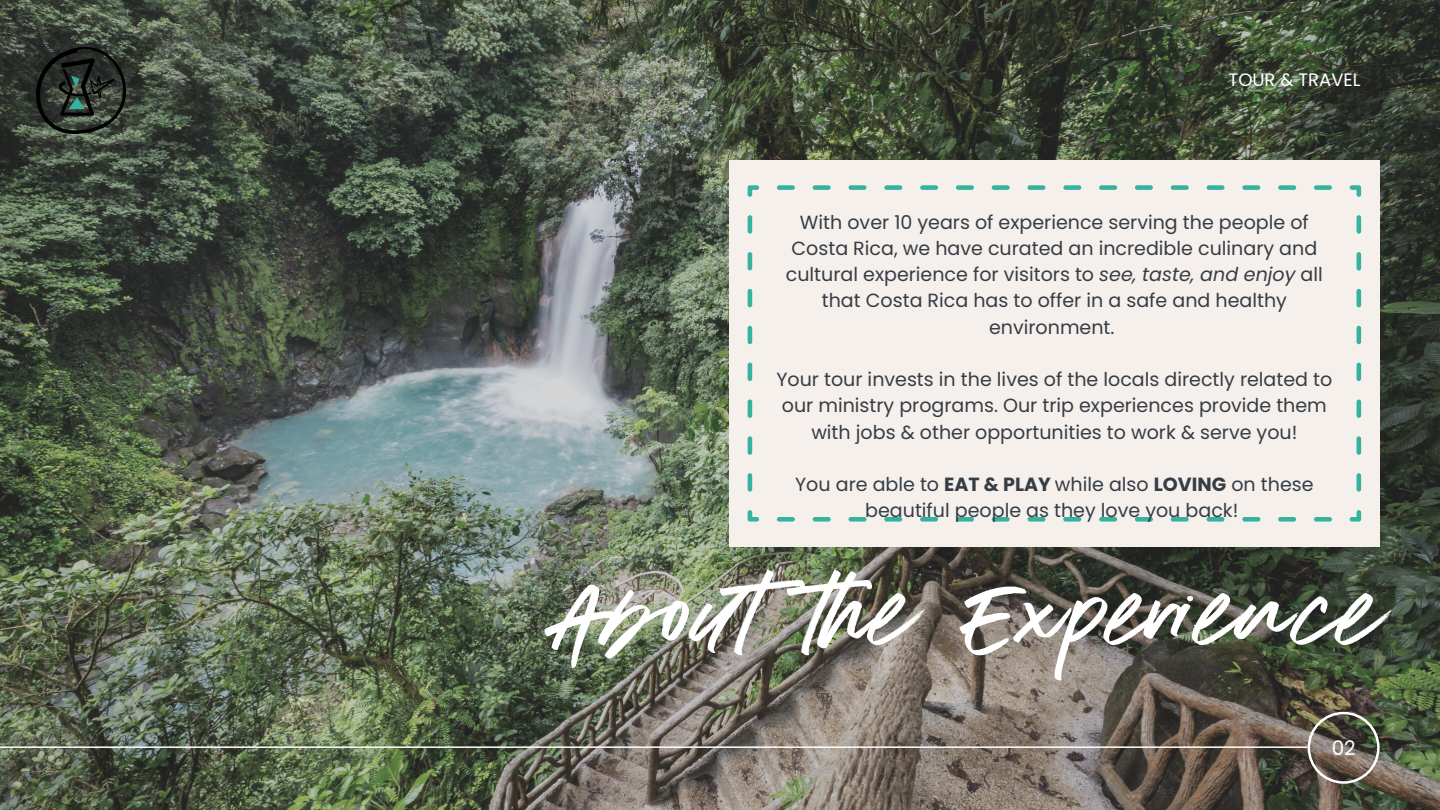
<style>
.page{position:relative;width:1440px;height:810px;background:#fff}
.page>*{position:absolute;margin:0;border:0;box-sizing:border-box;transform-origin:0 0}
.t1{font:85px "Addictive";color:#fff}
.t2{font:20px "Poppins";color:#fff}
.t3{font:19.1px/26.2px "Poppins";color:#363d46;text-align:center}
.t4{font:18px "Poppins";color:#fff}
.s1{font-style:italic}
.s2{font-weight:700}
</style>
<div class="page">
<img style="left:0;top:0;width:1440px;height:810px">
<div style="left:729px;top:160px;width:651px;height:387px;background:#f5f0eb"></div>
<svg style="left:748px;top:185px;width:613px;height:337px"></svg>
<hr style="left:0;top:746px;width:1307px;height:2px;background:#fff">
<img style="left:1308px;top:712px;width:72px;height:72px">
<img style="left:37px;top:48px;width:89px;height:85px">
<p class="t4" style="left:1229px;top:67px;width:133px">TOUR &amp; TRAVEL</p>
<p class="t3" style="left:786px;top:209px;width:539px">With over 10 years of experience serving the people of Costa Rica, we have curated an incredible culinary and cultural experience for visitors to <span class="s1">see, taste, and enjoy</span> all that Costa Rica has to offer in a safe and healthy environment.</p>
<p class="t3" style="left:776px;top:366px;width:557px">Your tour invests in the lives of the locals directly related to our ministry programs. Our trip experiences provide them with jobs &amp; other opportunities to work &amp; serve you!</p>
<p class="t3" style="left:795px;top:471px;width:520px">You are able to <span class="s2">EAT &amp; PLAY</span> while also <span class="s2">LOVING</span> on these beautiful people as they love you back!</p>
<p class="t1" style="left:556px;top:576px;width:826px">Aboutthe Experience</p>
<p class="t2" style="left:1332px;top:734px;width:26px">02</p>
</div>
